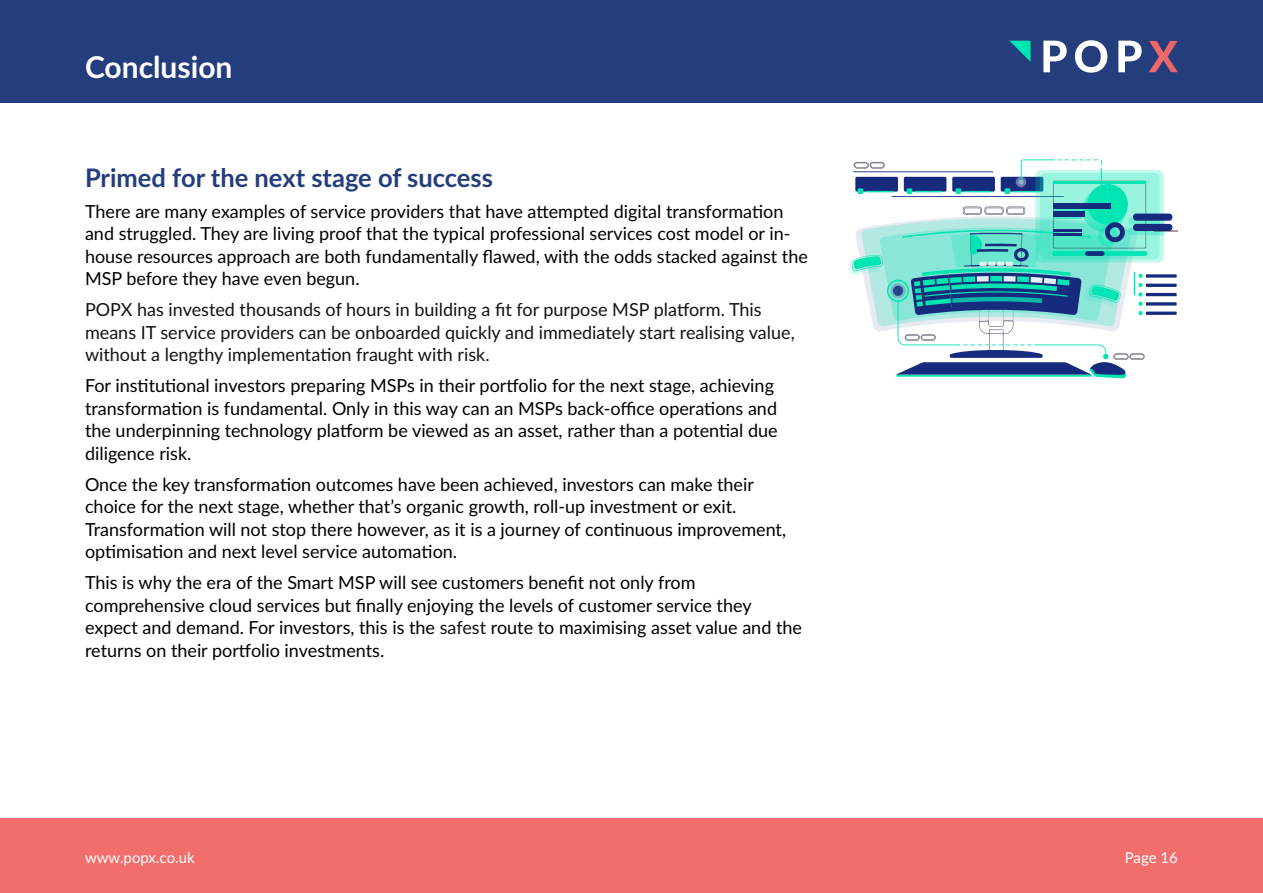
<style>
.page{position:relative;width:1263px;height:893px;background:#fff}
.page>*{position:absolute;margin:0;border:0;box-sizing:border-box;transform-origin:0 0}
.t1{font:700 30px "Lato";color:#fff}
.p_H4{font:700 25.5px "Lato";color:#243d7c}
.p_body{font:18px/22.5px "Lato";color:#000}
.p_body-2{font:18px/22.5px "Lato";color:#111314}
.t2{font:15px "Lato";color:#fff}
.s1{color:#111314}
</style>
<div class="page">
<div style="left:0;top:0;width:1263px;height:102px;background:#243d7c"></div>
<div style="left:0;top:818px;width:1263px;height:75px;background:#f26e6c"></div>
<svg style="left:1043px;top:41px;width:24px;height:31px"></svg>
<svg style="left:1075px;top:40px;width:32px;height:33px"></svg>
<svg style="left:1118px;top:41px;width:24px;height:31px"></svg>
<svg style="left:1149px;top:41px;width:29px;height:31px"></svg>
<svg style="left:1010px;top:41px;width:20px;height:20px"></svg>
<svg style="left:849px;top:159px;width:329px;height:219px"></svg>
<h1 class="t1" style="left:85px;top:45px;width:149px">Conclusion</h1>
<p class="p_H4" style="left:85px;top:159px;width:409px">Primed for the next stage of success</p>
<p class="p_body" style="left:85px;top:199px;width:724px">There are many examples of service providers that have attempted digital transformation and struggled. They are living proof that the typical professional services cost model or in&shy;house resources approach are both fundamentally flawed, with the odds stacked against the MSP before they have even begun.</p>
<p class="p_body-2" style="left:85px;top:298px;width:711px">POPX has invested thousands of hours in building a fit for purpose MSP platform. This means IT service providers can be onboarded quickly and immediately start realising value, without a lengthy implementation fraught with risk.</p>
<p class="p_body" style="left:85px;top:374px;width:694px">For institutional investors preparing MSPs in their portfolio for the next stage, achieving transformation is fundamental. Only in this way can an MSPs back-office operations and the underpinning technology platform be viewed as an asset, rather than a potential due diligence risk.</p>
<p class="p_body" style="left:85px;top:472px;width:703px">Once the key transformation outcomes have been achieved, investors can make their choice for the next stage, whether that’s organic growth, roll-up investment or exit.<br>Transformation will not stop there however, as it is a journey of continuous improvement, optimisation and next level service automation.</p>
<p class="p_body" style="left:85px;top:571px;width:718px">This is why the era of the Smart MSP will see customers benefit not only from comprehensive cloud services but finally enjoying the levels of customer service they expect and demand. For investors, this is the <span class="s1">safest</span> route to maximising asset value and the returns on their portfolio investments.</p>
<p class="t2" style="left:85px;top:846px;width:111px">www.popx.co.uk</p>
<p class="t2" style="left:1125px;top:846px;width:55px">Page 16</p>
</div>
